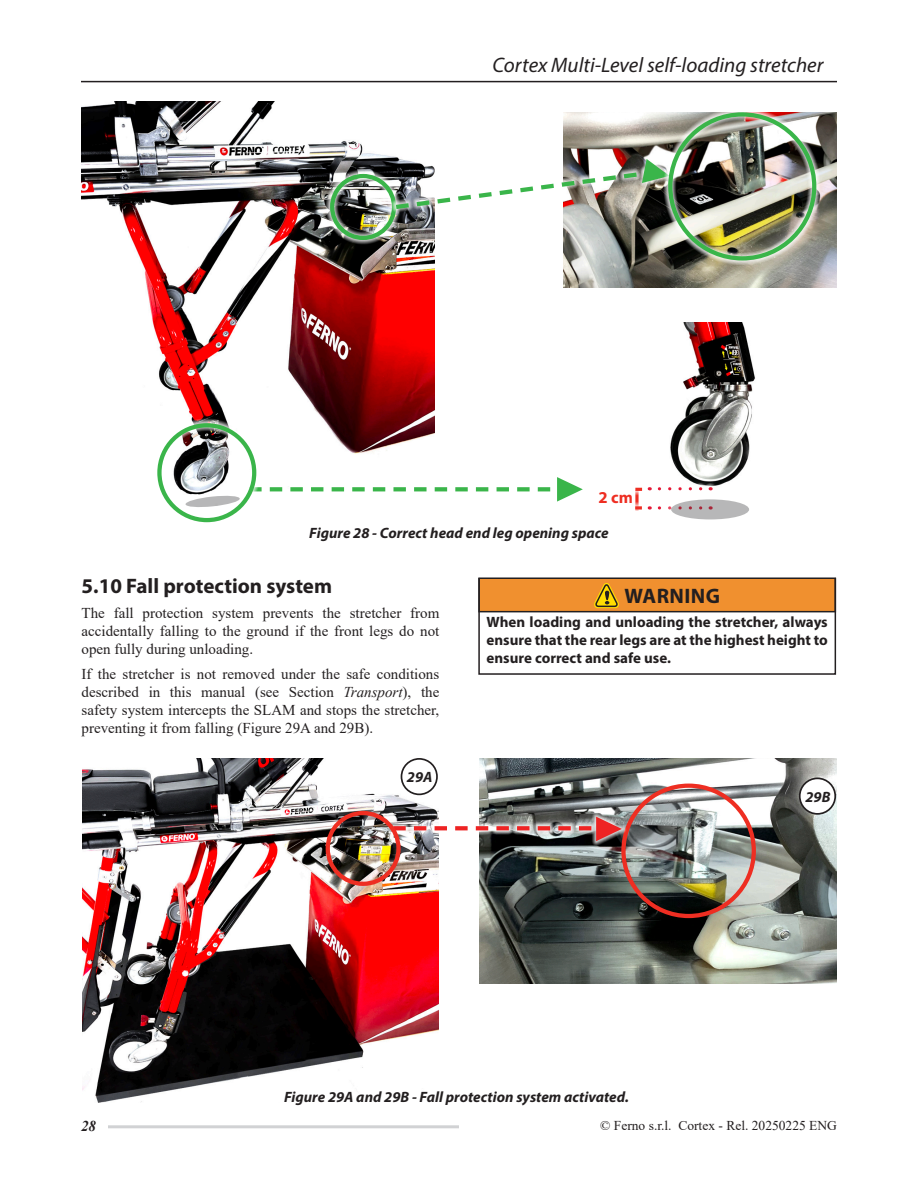
<style>
.page{position:relative;width:918px;height:1188px;background:#fff}
.page>*{position:absolute;margin:0;border:0;box-sizing:border-box;transform-origin:0 0}
.t1{font:italic 21px "Myriad Pro";color:#231f20}
.Subhead_2{font:700 21px "Myriad Pro";color:#231f20}
.Warning_Title{font:700 21px "Myriad Pro";letter-spacing:.02em;color:#231f20}
.Subhead_2-2{font:700 16.65px "Myriad Pro";color:#ee2e22}
.Body{font:15px/18px "Times New Roman";color:#231f20;text-align:justify}
.Warning_Text{font:700 15px/18px "Myriad Pro";color:#231f20;text-align:justify}
.Figure{font:italic 700 15px "Myriad Pro";color:#231f20}
.t2{font:italic 700 15px "Times New Roman";color:#231f20}
.t3{font:13.5px "Times New Roman";color:#231f20}
.s1{font-style:italic}
</style>
<div class="page">
<hr style="left:108px;top:1125px;width:351px;height:3px;background:#d1d2d4">
<hr style="left:81px;top:81px;width:756px;height:1px;background:#231f20">
<img style="left:563px;top:112px;width:274px;height:176px">
<img style="left:81px;top:101px;width:354px;height:353px">
<div style="left:325px;top:169px;width:75px;height:75px;background:#fff;opacity:.75"></div>
<div style="left:330px;top:174px;width:66px;height:66px;border:4px solid #3ab54a;border-radius:50%"></div>
<svg style="left:635px;top:495px;width:4px;height:7px"></svg>
<div style="left:153px;top:418px;width:108px;height:108px;background:#fff;opacity:.75"></div>
<div style="left:157px;top:423px;width:99px;height:99px;border:4px solid #3ab54a;border-radius:50%"></div>
<svg style="left:635px;top:506px;width:7px;height:4px"></svg>
<svg style="left:390px;top:117px;width:273px;height:145px"></svg>
<div style="left:663px;top:108px;width:158px;height:157px;background:#fff;opacity:.75"></div>
<div style="left:668px;top:112px;width:148px;height:149px;border:4px solid #3ab54a;border-radius:50%"></div>
<div style="left:479px;top:578px;width:356px;height:34px;background:#f0902f"></div>
<div style="left:478px;top:577px;width:358px;height:35px;border:2px solid #231f20"></div>
<svg style="left:594px;top:583px;width:25px;height:25px"></svg>
<div style="left:478px;top:578px;width:358px;height:97px;border:2px solid #231f20"></div>
<img style="left:480px;top:758px;width:356px;height:225px">
<img style="left:82px;top:758px;width:357px;height:344px">
<div style="left:621px;top:784px;width:135px;height:134px;border:4px solid #ee2e22;border-radius:50%"></div>
<div style="left:591px;top:812px;width:36px;height:34px;background:#fff;opacity:.75"></div>
<svg style="left:393px;top:817px;width:229px;height:24px"></svg>
<div style="left:326px;top:811px;width:75px;height:75px;border:4px solid #ee2e22;border-radius:50%"></div>
<div style="left:401px;top:759px;width:36px;height:35px;background:#fff;border-radius:50%"></div>
<div style="left:401px;top:758px;width:37px;height:37px;border:2px solid #231f20;border-radius:50%"></div>
<div style="left:800px;top:778px;width:35px;height:36px;background:#fff;border-radius:50%"></div>
<div style="left:799px;top:778px;width:37px;height:37px;border:2px solid #231f20;border-radius:50%"></div>
<img style="left:670px;top:322px;width:85px;height:164px">
<svg style="left:671px;top:499px;width:78px;height:20px"></svg>
<div style="left:631px;top:483px;width:16px;height:12px;background:#fff;opacity:.75"></div>
<svg style="left:635px;top:484px;width:7px;height:7px"></svg>
<div style="left:643px;top:482px;width:73px;height:13px;background:#fff"></div>
<svg style="left:659px;top:487px;width:52px;height:3px"></svg>
<svg style="left:180px;top:477px;width:403px;height:37px"></svg>
<h1 class="t1" style="left:492px;top:52px;width:333px">Cortex Multi-Level self-loading stretcher</h1>
<p class="Subhead_2-2" style="left:599px;top:487px;width:36px">2 cm</p>
<p class="Figure" style="left:309px;top:523px;width:301px">Figure 28 - Correct head end leg opening space</p>
<p class="Subhead_2" style="left:82px;top:573px;width:252px">5.10 Fall protection system</p>
<p class="Body" style="left:82px;top:604px;width:359px">The fall protection system prevents the stretcher from accidentally falling to the ground if the front legs do not open fully during unloading.</p>
<p class="Body" style="left:82px;top:664px;width:359px">If the stretcher is not removed under the safe conditions described in this manual (see Section <span class="s1">Transport</span>), the safety system intercepts the SLAM and stops the stretcher, preventing it from falling (Figure 29A and 29B).</p>
<p class="Figure" style="left:407px;top:767px;width:27px">29A</p>
<p class="Warning_Title" style="left:625px;top:582px;width:97px">WARNING</p>
<p class="Warning_Text" style="left:487px;top:613px;width:343px">When loading and unloading the stretcher, always ensure that the rear legs are at the highest height to ensure correct and safe use.</p>
<p class="Figure" style="left:806px;top:787px;width:26px">29B</p>
<p class="Figure" style="left:284px;top:1087px;width:346px">Figure 29A and 29B - Fall protection system activated.</p>
<p class="t2" style="left:81px;top:1116px;width:16px">28</p>
<p class="t3" style="left:600px;top:1116px;width:238px">© Ferno s.r.l. Cortex - Rel. 20250225 ENG</p>
</div>
